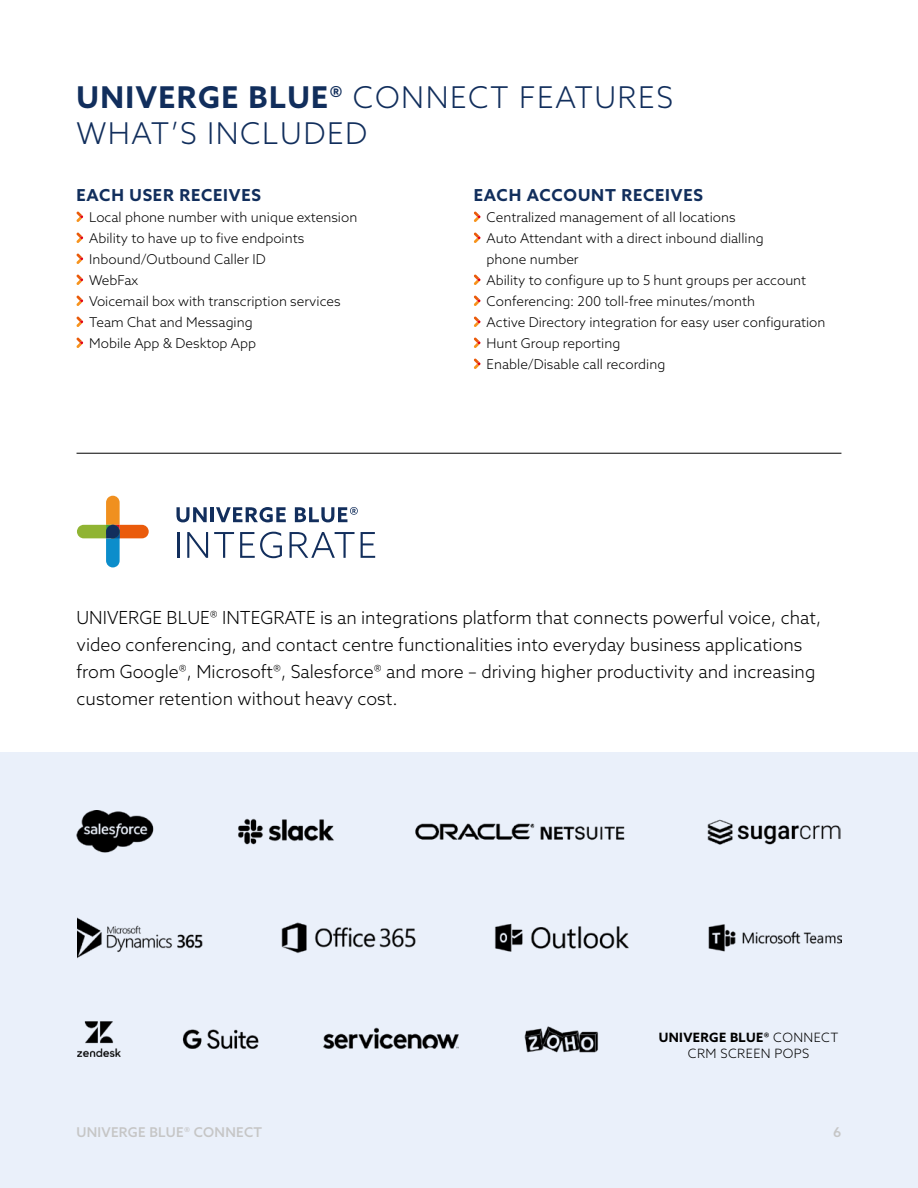
<style>
.page{position:relative;width:918px;height:1188px;background:#fff}
.page>*{position:absolute;margin:0;border:0;box-sizing:border-box;transform-origin:0 0}
.t1{font:300 30px/36px "Azo Sans";letter-spacing:.05em;color:#112e5c}
.t2{font:300 18px/27px "Azo Sans";color:#000}
.t3{font:700 16.5px "Azo Sans";letter-spacing:.05em;color:#112e5c}
.t4{font:300 13.5px/21px "Azo Sans";color:#000}
.t5{font:500 13.5px "Azo Sans";letter-spacing:.02em;color:#c6c6c6}
.t6{font:300 12.9px/15.8px "Azo Sans";letter-spacing:.03em;color:#000;text-align:center}
.s1{font-weight:700}
</style>
<div class="page">
<div style="left:0;top:753px;width:918px;height:435px;background:#eaf0fa"></div>
<svg style="left:76px;top:212px;width:7px;height:10px"></svg>
<svg style="left:76px;top:233px;width:7px;height:10px"></svg>
<svg style="left:76px;top:254px;width:7px;height:10px"></svg>
<svg style="left:76px;top:275px;width:7px;height:10px"></svg>
<svg style="left:76px;top:296px;width:7px;height:10px"></svg>
<svg style="left:76px;top:317px;width:7px;height:10px"></svg>
<svg style="left:76px;top:338px;width:7px;height:10px"></svg>
<svg style="left:474px;top:212px;width:6px;height:10px"></svg>
<svg style="left:474px;top:233px;width:6px;height:10px"></svg>
<svg style="left:474px;top:275px;width:6px;height:10px"></svg>
<svg style="left:474px;top:296px;width:6px;height:10px"></svg>
<svg style="left:474px;top:317px;width:6px;height:10px"></svg>
<svg style="left:474px;top:338px;width:6px;height:10px"></svg>
<svg style="left:474px;top:359px;width:6px;height:10px"></svg>
<svg style="left:176px;top:507px;width:31px;height:15px"></svg>
<hr style="left:210px;top:507px;width:4px;height:15px;background:#122e5c">
<svg style="left:216px;top:507px;width:70px;height:15px"></svg>
<svg style="left:295px;top:507px;width:63px;height:15px"></svg>
<hr style="left:177px;top:532px;width:2px;height:26px;background:#122e5c">
<svg style="left:187px;top:532px;width:21px;height:26px"></svg>
<svg style="left:214px;top:532px;width:20px;height:26px"></svg>
<svg style="left:240px;top:532px;width:42px;height:26px"></svg>
<svg style="left:290px;top:532px;width:65px;height:26px"></svg>
<svg style="left:361px;top:532px;width:14px;height:26px"></svg>
<svg style="left:77px;top:496px;width:72px;height:71px"></svg>
<img style="left:78px;top:918px;width:764px;height:40px">
<img style="left:77px;top:1021px;width:521px;height:35px">
<img style="left:76px;top:811px;width:765px;height:42px">
<hr style="left:77px;top:453px;width:764px;height:1px;background:#000">
<h1 class="t1" style="left:77px;top:79px;width:598px"><span class="s1">UNIVERGE BLUE®</span> CONNECT FEATURES<br>WHAT’S INCLUDED</h1>
<p class="t3" style="left:77px;top:184px;width:186px">EACH USER RECEIVES</p>
<p class="t4" style="left:89px;top:207px;width:270px">Local phone number with unique extension<br>Ability to have up to five endpoints<br>Inbound/Outbound Caller ID<br>WebFax<br>Voicemail box with transcription services<br>Team Chat and Messaging<br>Mobile App &amp; Desktop App</p>
<p class="t3" style="left:474px;top:184px;width:231px">EACH ACCOUNT RECEIVES</p>
<p class="t4" style="left:487px;top:207px;width:340px">Centralized management of all locations<br>Auto Attendant with a direct inbound dialling<br>phone number<br>Ability to configure up to 5 hunt groups per account Conferencing: 200 toll-free minutes/month<br>Active Directory integration for easy user configuration Hunt Group reporting<br>Enable/Disable call recording</p>
<p class="t2" style="left:77px;top:604px;width:746px">UNIVERGE BLUE® INTEGRATE is an integrations platform that connects powerful voice, chat, video conferencing, and contact centre functionalities into everyday business applications from Google®, Microsoft®, Salesforce® and more – driving higher productivity and increasing customer retention without heavy cost.</p>
<p class="t6" style="left:659px;top:1029px;width:181px"><span class="s1">UNIVERGE BLUE®</span> CONNECT<br>CRM SCREEN POPS</p>
<p class="t5" style="left:77px;top:1123px;width:187px">UNIVERGE BLUE® CONNECT</p>
<p class="t5" style="left:833px;top:1123px;width:10px">6</p>
</div>
